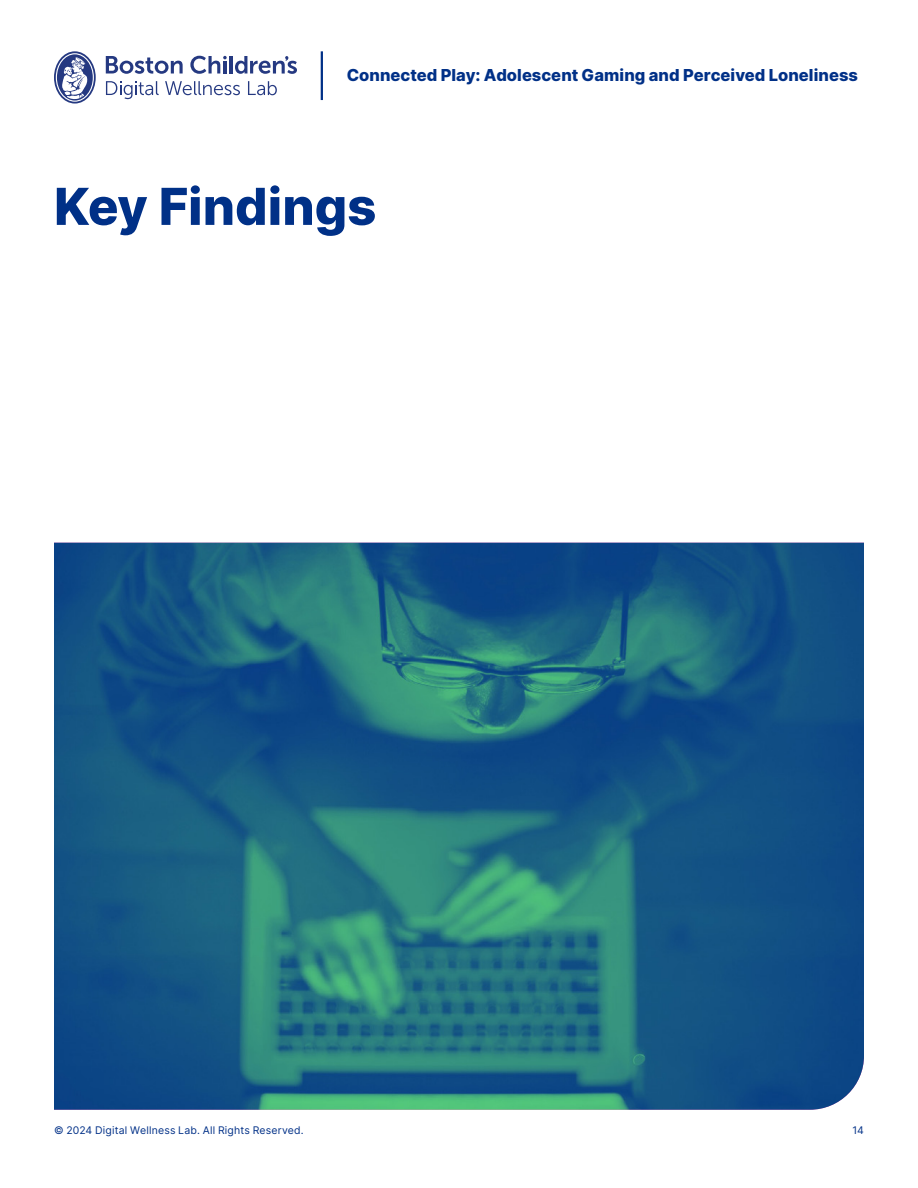
<style>
.page{position:relative;width:918px;height:1188px;background:#fff}
.page>*{position:absolute;margin:0;border:0;box-sizing:border-box;transform-origin:0 0}
.t1{font:800 51px "Inter";color:#003087}
.t2{font:800 16.5px "Inter";letter-spacing:.005em;color:#003087}
.t3{font:10.5px "Inter";letter-spacing:.015em;color:#003087}
</style>
<div class="page">
<svg style="left:235px;top:56px;width:62px;height:18px"></svg>
<hr style="left:230px;top:56px;width:3px;height:18px;background:#253981">
<svg style="left:106px;top:56px;width:77px;height:18px"></svg>
<svg style="left:190px;top:56px;width:37px;height:18px"></svg>
<svg style="left:106px;top:81px;width:53px;height:18px"></svg>
<svg style="left:165px;top:81px;width:75px;height:14px"></svg>
<svg style="left:248px;top:81px;width:29px;height:14px"></svg>
<svg style="left:54px;top:51px;width:42px;height:53px"></svg>
<hr style="left:321px;top:51px;width:2px;height:49px;background:#003087">
<img style="left:54px;top:543px;width:810px;height:567px">
<p class="t2" style="left:347px;top:63px;width:513px">Connected Play: Adolescent Gaming and Perceived Loneliness</p>
<h1 class="t1" style="left:54px;top:169px;width:324px">Key Findings</h1>
<p class="t3" style="left:54px;top:1123px;width:251px">© 2024 Digital Wellness Lab. All Rights Reserved.</p>
<p class="t3" style="left:853px;top:1123px;width:13px">14</p>
</div>
